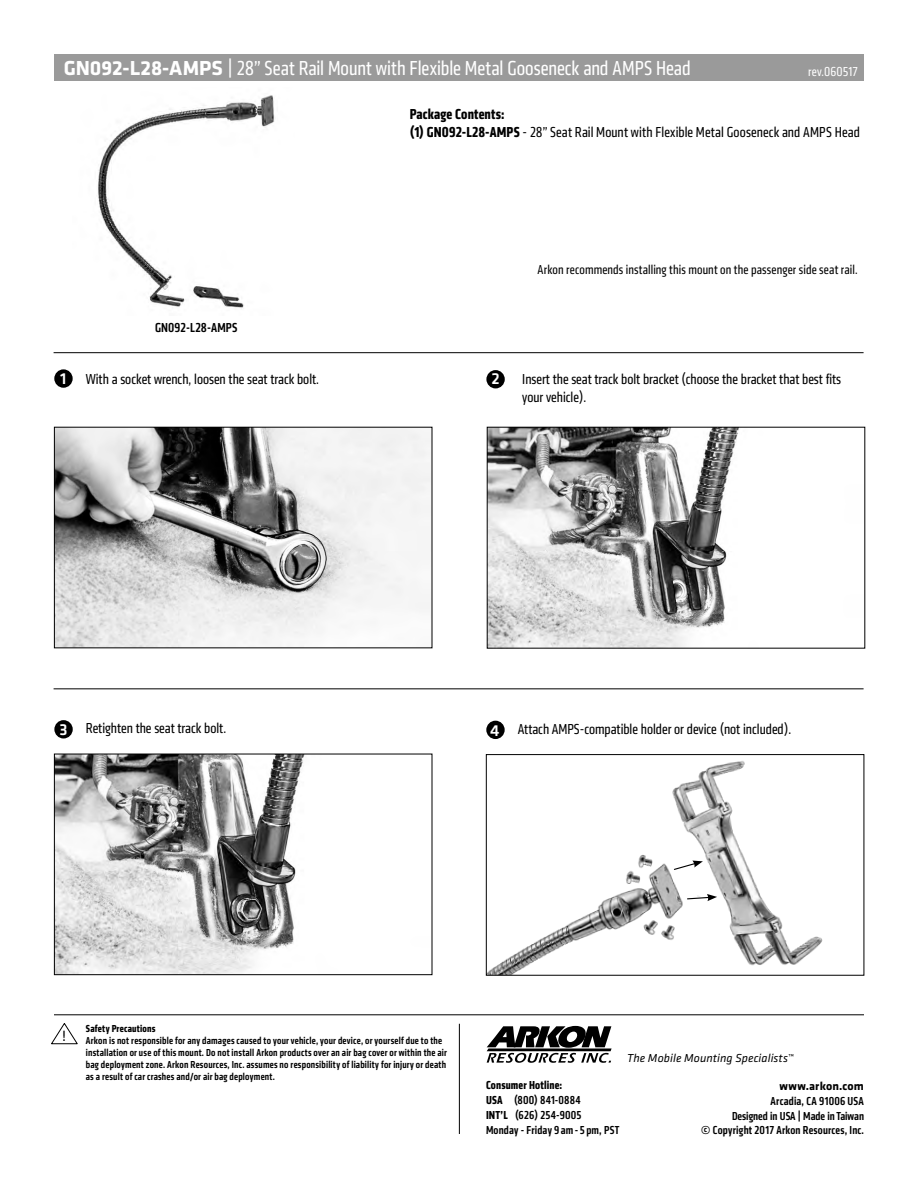
<style>
.page{position:relative;width:918px;height:1188px;background:#fff}
.page>*{position:absolute;margin:0;border:0;box-sizing:border-box;transform-origin:0 0}
.t1{font:condensed 21px "Klavika";color:#fff}
.t2{font:500 16.5px "Klavika";color:#fff}
.t3{font:condensed 15px/18px "Klavika";color:#000}
.t4{font:15px "Klavika";color:#000}
.t5{font:condensed 13.5px "Klavika";letter-spacing:.01em;color:#000}
.t6{font:500 condensed 13.5px "Klavika";letter-spacing:.01em;color:#000}
.t7{font:condensed 13.5px "Klavika";letter-spacing:.01em;color:#fff}
.t8{font:500 condensed 12px/15px "Klavika";letter-spacing:.015em;color:#000}
.t9{font:italic 12px "Klavika";letter-spacing:.005em;color:#000}
.t10{font:700 12px "Klavika";letter-spacing:.01em;color:#000}
.t11{font:500 condensed 10.5px/12px "Klavika";letter-spacing:.02em;color:#000}
.t12{font:700 condensed 10.5px "Klavika";letter-spacing:.025em;color:#000}
.s1{font-weight:700;font-stretch:normal}
.s2{font-weight:700}
.s3{font-weight:500;font-stretch:normal;font-size:16.5px;color:#fff}
</style>
<div class="page">
<div style="left:54px;top:54px;width:810px;height:27px;background:#9a9a9a"></div>
<hr style="left:459px;top:1024px;width:1px;height:110px;background:#000">
<svg style="left:487px;top:1026px;width:125px;height:36px"></svg>
<hr style="left:54px;top:1014px;width:810px;height:1px;background:#000">
<img style="left:98px;top:95px;width:177px;height:214px">
<hr style="left:54px;top:689px;width:810px;height:1px;background:#000">
<hr style="left:54px;top:352px;width:810px;height:1px;background:#000">
<svg style="left:51px;top:1023px;width:27px;height:21px"></svg>
<div style="left:486px;top:370px;width:19px;height:18px;background:#000;border-radius:50%"></div>
<div style="left:54px;top:369px;width:19px;height:19px;background:#000;border-radius:50%"></div>
<div style="left:54px;top:720px;width:19px;height:19px;background:#000;border-radius:50%"></div>
<img style="left:56px;top:429px;width:374px;height:217px">
<div style="left:54px;top:427px;width:378px;height:221px;border:1px solid #000"></div>
<img style="left:56px;top:756px;width:248px;height:217px">
<div style="left:54px;top:754px;width:378px;height:221px;border:1px solid #000"></div>
<img style="left:489px;top:429px;width:250px;height:218px">
<div style="left:487px;top:427px;width:378px;height:222px;border:1px solid #000"></div>
<div style="left:486px;top:721px;width:19px;height:18px;background:#000;border-radius:50%"></div>
<img style="left:488px;top:761px;width:335px;height:213px">
<div style="left:486px;top:754px;width:378px;height:222px;border:1px solid #000"></div>
<svg style="left:673px;top:861px;width:30px;height:10px"></svg>
<svg style="left:686px;top:894px;width:31px;height:7px"></svg>
<h1 class="t1" style="left:64px;top:56px;width:629px"><span class="s1">GN092-L28-AMPS</span> | 28” Seat Rail Mount with Flexible Metal Gooseneck and AMPS Head</h1>
<p class="t7" style="left:808px;top:63px;width:51px">rev.060517</p>
<h3 class="t3" style="left:410px;top:105px;width:452px"><span class="s2">Package Contents:<br>(1) GN092-L28-AMPS</span> - 28” Seat Rail Mount with Flexible Metal Gooseneck and AMPS Head</h3>
<p class="t6" style="left:155px;top:319px;width:84px">GN092-L28-AMPS</p>
<h3 class="t3" style="left:86px;top:370px;width:235px">With a socket wrench, loosen the seat track bolt.</h3>
<h2 class="t2" style="left:60px;top:368px;width:8px">1</h2>
<h2 class="t2" style="left:491px;top:368px;width:10px">2</h2>
<p class="t5" style="left:537px;top:262px;width:322px">Arkon recommends installing this mount on the passenger side seat rail.</p>
<h3 class="t3" style="left:522px;top:370px;width:320px">Insert the seat track bolt bracket (choose the bracket that best fits your vehicle).</h3>
<h2 class="t2" style="left:60px;top:719px;width:10px">3</h2>
<h3 class="t3" style="left:86px;top:719px;width:142px">Retighten the seat track bolt.</h3>
<h3 class="t3" style="left:490px;top:720px;width:303px"><span class="s3">4</span> Attach AMPS-compatible holder or device (not included).</h3>
<h3 class="t4" style="left:62px;top:1026px;width:5px">!</h3>
<p class="t12" style="left:86px;top:1021px;width:71px">Safety Precautions</p>
<p class="t11" style="left:86px;top:1034px;width:363px">Arkon is not responsible for any damages caused to your vehicle, your device, or yourself due to the installation or use of this mount. Do not install Arkon products over an air bag cover or within the air bag deployment zone. Arkon Resources, Inc. assumes no responsibility of liability for injury or death as a result of car crashes and/or air bag deployment.</p>
<p class="t9" style="left:627px;top:1051px;width:168px">The Mobile Mounting Specialists™</p>
<p class="t8" style="left:486px;top:1078px;width:135px"><span class="s2">Consumer Hotline:<br>USA</span> (800) 841-0884<br><span class="s2">INT’L</span> (626) 254-9005<br>Monday - Friday 9 am- 5 pm, PST</p>
<p class="t10" style="left:780px;top:1077px;width:86px">www.arkon.com</p>
<p class="t8" style="left:701px;top:1093px;width:164px;text-align:right">Arcadia, CA 91006 USA<br>Designed in USA | Made in Taiwan<br>© Copyright 2017 Arkon Resources, Inc.</p>
</div>
